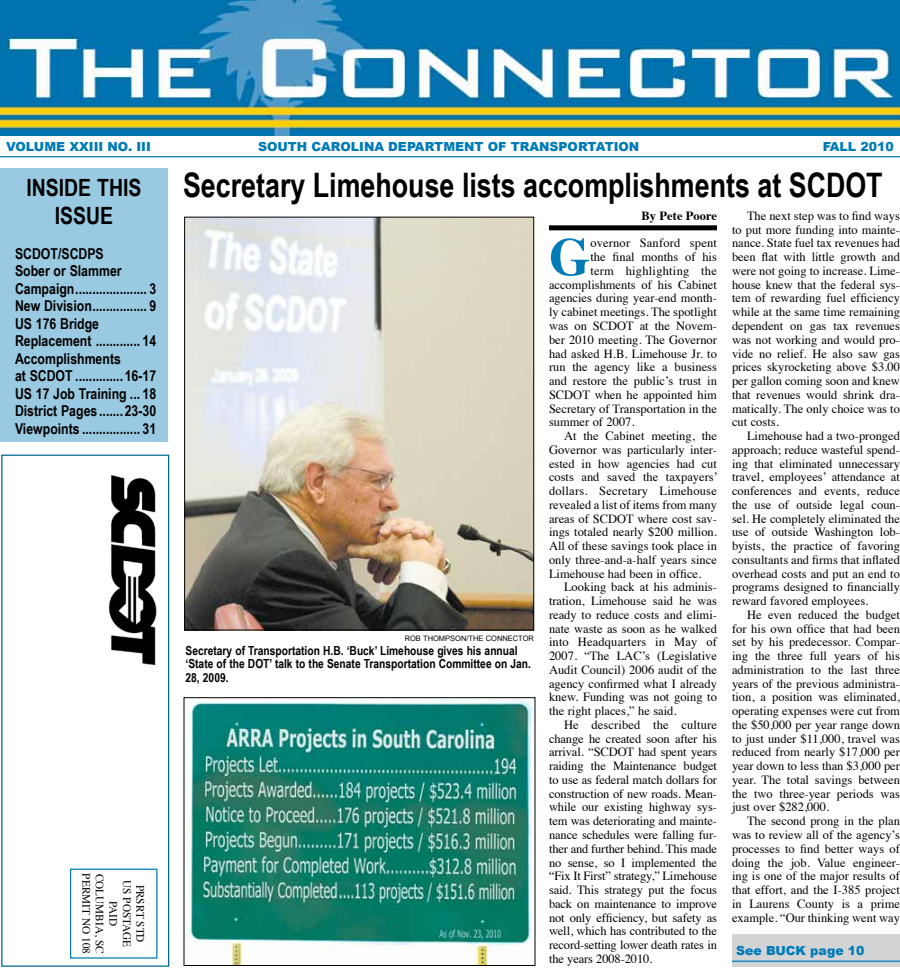
<style>
.page{position:relative;width:900px;height:968px;background:#fff}
.page>*{position:absolute;margin:0;border:0;box-sizing:border-box;transform-origin:0 0}
.Connector_Body_Copy{font:700 53.25px "Times";color:#007bb6}
.Headline{font:700 33.75px "Arial Narrow";color:#000}
.Connector_Body_Copy-2{font:700 23.75px "Arial Narrow";color:#000}
.Connector_Body_Copy-3{font:700 15px "Arial Narrow";color:#000}
.Connector_Body_Copy-4{font:12.5px/13.8px "Times";color:#000;text-align:justify}
.Connector_Body_Copy-5{font:700 12.5px/13.8px "Arial Narrow";color:#000}
.t1{font:900 12.5px "Arial";color:#007bb6}
.Connector_Body_Copy-6{font:12.5px "Times";letter-spacing:.02em;color:#000}
.Connector_Body_Copy-7{font:700 12.5px "Times";color:#000}
.t2{font:11.25px/13.5px "Times";color:#000;text-align:center}
.Connector_Body_Copy-8{font:7.5px "Arial";color:#000}
</style>
<div class="page">
<div style="left:0;top:168px;width:168px;height:273px;background:#99cae2"></div>
<div style="left:1px;top:454px;width:168px;height:512px;border:1px solid #00678f"></div>
<div style="left:70px;top:868px;width:88px;height:90px;border:1px solid #007bb6"></div>
<img style="left:108px;top:475px;width:49px;height:191px">
<div style="left:0;top:0;width:900px;height:139px;background:linear-gradient(to right,#fff,#fff)"></div>
<img style="left:0;top:0;width:900px;height:135px">
<div style="left:549px;top:225px;width:168px;height:5px;background:#000"></div>
<img style="left:186px;top:219px;width:346px;height:409px">
<div style="left:184px;top:217px;width:350px;height:413px;border:1px solid #000"></div>
<hr style="left:0;top:156px;width:900px;height:1px;background:#007bb6">
<div style="left:732px;top:934px;width:168px;height:32px;background:#d1d3d4"></div>
<hr style="left:732px;top:960px;width:168px;height:1px;background:#007bb6">
<img style="left:187px;top:699px;width:346px;height:264px">
<p class="t1" style="left:6px;top:139px;width:146px">VOLUME XXIII NO. III</p>
<p class="t1" style="left:258px;top:139px;width:383px">SOUTH CAROLINA DEPARTMENT OF TRANSPORTATION</p>
<p class="t1" style="left:823px;top:139px;width:73px">FALL 2010</p>
<p class="Connector_Body_Copy-2" style="left:26px;top:174px;width:117px">INSIDE THIS</p>
<p class="Connector_Body_Copy-2" style="left:55px;top:202px;width:60px">ISSUE</p>
<p class="Connector_Body_Copy-3" style="left:15px;top:245px;width:90px">SCDOT/SCDPS</p>
<p class="Connector_Body_Copy-3" style="left:15px;top:262px;width:108px">Sober or Slammer</p>
<p class="Connector_Body_Copy-3" style="left:15px;top:280px;width:143px">Campaign..................... 3</p>
<p class="Connector_Body_Copy-3" style="left:15px;top:297px;width:143px">New Division................ 9</p>
<p class="Connector_Body_Copy-3" style="left:15px;top:315px;width:86px">US 176 Bridge</p>
<p class="Connector_Body_Copy-3" style="left:15px;top:332px;width:143px">Replacement ............. 14</p>
<p class="Connector_Body_Copy-3" style="left:15px;top:350px;width:107px">Accomplishments</p>
<p class="Connector_Body_Copy-3" style="left:15px;top:367px;width:143px">at SCDOT ..............16-17</p>
<p class="Connector_Body_Copy-3" style="left:15px;top:385px;width:143px">US 17 Job Training ... 18</p>
<p class="Connector_Body_Copy-3" style="left:15px;top:402px;width:143px">District Pages .......23-30</p>
<p class="Connector_Body_Copy-3" style="left:15px;top:420px;width:143px">Viewpoints ................. 31</p>
<p class="t2" style="left:94px;top:873px;width:82px;rotate:90deg">PERMIT NO 108</p>
<p class="t2" style="left:107px;top:873px;width:81px;rotate:90deg">COLUMBIA, SC</p>
<p class="t2" style="left:135px;top:880px;width:68px;rotate:90deg">US POSTAGE<br>PAID</p>
<p class="t2" style="left:148px;top:884px;width:59px;rotate:90deg">PRSRT STD</p>
<p class="Headline" style="left:183px;top:165px;width:701px">Secretary Limehouse lists accomplishments at SCDOT</p>
<p class="Connector_Body_Copy-7" style="left:642px;top:204px;width:77px">By Pete Poore</p>
<p class="Connector_Body_Copy" style="left:549px;top:206px;width:43px">G</p>
<p class="Connector_Body_Copy-4" style="left:590px;top:235px;width:128px">overnor Sanford spent</p>
<p class="Connector_Body_Copy-4" style="left:732px;top:208px;width:170px;text-indent:15px">The next step was to find ways to put more funding into mainte&shy;nance. State fuel tax revenues had been flat with little growth and were not going to increase. Lime&shy;house knew that the federal sys&shy;tem of rewarding fuel efficiency while at the same time remaining dependent on gas tax revenues was not working and would pro&shy;vide no relief. He also saw gas prices skyrocketing above $3.00 per gallon coming soon and knew that revenues would shrink dra&shy;matically. The only choice was to cut costs.</p>
<p class="Connector_Body_Copy-4" style="left:747px;top:428px;width:155px">Limehouse had a two-pronged</p>
<p class="Connector_Body_Copy-4" style="left:732px;top:441px;width:169px">approach; reduce wasteful spend-</p>
<p class="Connector_Body_Copy-4" style="left:732px;top:455px;width:170px">ing that eliminated unnecessary</p>
<p class="Connector_Body_Copy-4" style="left:732px;top:469px;width:169px">travel, employees’ attendance at</p>
<p class="Connector_Body_Copy-4" style="left:732px;top:483px;width:170px">conferences and events, reduce</p>
<p class="Connector_Body_Copy-4" style="left:732px;top:496px;width:169px">the use of outside legal coun-</p>
<p class="Connector_Body_Copy-4" style="left:732px;top:510px;width:170px">sel. He completely eliminated the</p>
<p class="Connector_Body_Copy-4" style="left:732px;top:524px;width:169px">use of outside Washington lob-</p>
<p class="Connector_Body_Copy-4" style="left:732px;top:538px;width:170px">byists, the practice of favoring</p>
<p class="Connector_Body_Copy-4" style="left:732px;top:551px;width:169px">consultants and firms that inflated</p>
<p class="Connector_Body_Copy-4" style="left:732px;top:565px;width:170px">overhead costs and put an end to</p>
<p class="Connector_Body_Copy-4" style="left:732px;top:579px;width:170px">programs designed to financially</p>
<p class="Connector_Body_Copy-4" style="left:732px;top:593px;width:138px">reward favored employees.</p>
<p class="Connector_Body_Copy-4" style="left:747px;top:606px;width:154px">He even reduced the budget</p>
<p class="Connector_Body_Copy-4" style="left:732px;top:620px;width:169px">for his own office that had been</p>
<p class="Connector_Body_Copy-4" style="left:732px;top:634px;width:169px">set by his predecessor. Compar-</p>
<p class="Connector_Body_Copy-4" style="left:732px;top:648px;width:170px">ing the three full years of his</p>
<p class="Connector_Body_Copy-4" style="left:732px;top:661px;width:170px">administration to the last three</p>
<p class="Connector_Body_Copy-4" style="left:732px;top:675px;width:169px">years of the previous administra-</p>
<p class="Connector_Body_Copy-4" style="left:732px;top:689px;width:170px">tion, a position was eliminated,</p>
<p class="Connector_Body_Copy-4" style="left:732px;top:703px;width:169px">operating expenses were cut from</p>
<p class="Connector_Body_Copy-4" style="left:732px;top:716px;width:169px">the $50,000 per year range down</p>
<p class="Connector_Body_Copy-4" style="left:732px;top:730px;width:169px">to just under $11,000, travel was</p>
<p class="Connector_Body_Copy-4" style="left:732px;top:744px;width:169px">reduced from nearly $17,000 per</p>
<p class="Connector_Body_Copy-4" style="left:732px;top:758px;width:170px">year down to less than $3,000 per</p>
<p class="Connector_Body_Copy-4" style="left:732px;top:771px;width:169px">year. The total savings between</p>
<p class="Connector_Body_Copy-4" style="left:732px;top:785px;width:170px">the two three-year periods was</p>
<p class="Connector_Body_Copy-4" style="left:732px;top:799px;width:99px">just over $282,000.</p>
<p class="Connector_Body_Copy-4" style="left:732px;top:813px;width:170px;text-indent:15px">The second prong in the plan was to review all of the agency’s processes to find better ways of doing the job. Value engineer&shy;ing is one of the major results of that effort, and the I-385 project in Laurens County is a prime example. “Our thinking went way</p>
<p class="Connector_Body_Copy-4" style="left:590px;top:249px;width:128px">the final months of his</p>
<p class="Connector_Body_Copy-6" style="left:590px;top:259px;width:128px">term highlighting the</p>
<p class="Connector_Body_Copy-4" style="left:549px;top:276px;width:169px">accomplishments of his Cabinet</p>
<p class="Connector_Body_Copy-4" style="left:549px;top:290px;width:169px">agencies during year-end month-</p>
<p class="Connector_Body_Copy-4" style="left:549px;top:304px;width:169px">ly cabinet meetings. The spotlight</p>
<p class="Connector_Body_Copy-4" style="left:549px;top:318px;width:169px">was on SCDOT at the Novem-</p>
<p class="Connector_Body_Copy-4" style="left:549px;top:331px;width:170px">ber 2010 meeting. The Governor</p>
<p class="Connector_Body_Copy-4" style="left:549px;top:345px;width:169px">had asked H.B. Limehouse Jr. to</p>
<p class="Connector_Body_Copy-4" style="left:549px;top:359px;width:169px">run the agency like a business</p>
<p class="Connector_Body_Copy-4" style="left:549px;top:373px;width:169px">and restore the public’s trust in</p>
<p class="Connector_Body_Copy-4" style="left:549px;top:386px;width:170px">SCDOT when he appointed him</p>
<p class="Connector_Body_Copy-4" style="left:549px;top:400px;width:170px">Secretary of Transportation in the</p>
<p class="Connector_Body_Copy-4" style="left:549px;top:414px;width:87px">summer of 2007.</p>
<p class="Connector_Body_Copy-4" style="left:549px;top:428px;width:170px;text-indent:15px">At the Cabinet meeting, the Governor was particularly inter&shy;ested in how agencies had cut costs and saved the taxpayers’ dollars. Secretary Limehouse revealed a list of items from many areas of SCDOT where cost sav&shy;ings totaled nearly $200 million.<br>All of these savings took place in only three-and-a-half years since Limehouse had been in office.</p>
<p class="Connector_Body_Copy-4" style="left:549px;top:579px;width:170px;text-indent:15px">Looking back at his adminis&shy;tration, Limehouse said he was ready to reduce costs and elimi&shy;nate waste as soon as he walked into Headquarters in May of 2007. “The LAC’s (Legislative Audit Council) 2006 audit of the agency confirmed what I already knew. Funding was not going to the right places,” he said.</p>
<p class="Connector_Body_Copy-4" style="left:549px;top:716px;width:170px;text-indent:15px">He described the culture change he created soon after his arrival. “SCDOT had spent years raiding the Maintenance budget to use as federal match dollars for construction of new roads. Mean&shy;while our existing highway sys&shy;tem was deteriorating and mainte&shy;nance schedules were falling fur&shy;ther and further behind. This made no sense, so I implemented the “Fix It First” strategy,” Limehouse said. This strategy put the focus back on maintenance to improve not only efficiency, but safety as well, which has contributed to the record-setting lower death rates in the years 2008-2010.</p>
<p class="Connector_Body_Copy-8" style="left:405px;top:634px;width:131px">ROB THOMPSON/THE CONNECTOR</p>
<p class="Connector_Body_Copy-5" style="left:186px;top:643px;width:347px">Secretary of Transportation H.B. ‘Buck’ Limehouse gives his annual ‘State of the DOT’ talk to the Senate Transportation Committee on Jan.<br>28, 2009.</p>
<p class="t1" style="left:736px;top:943px;width:130px">See BUCK page 10</p>
</div>
